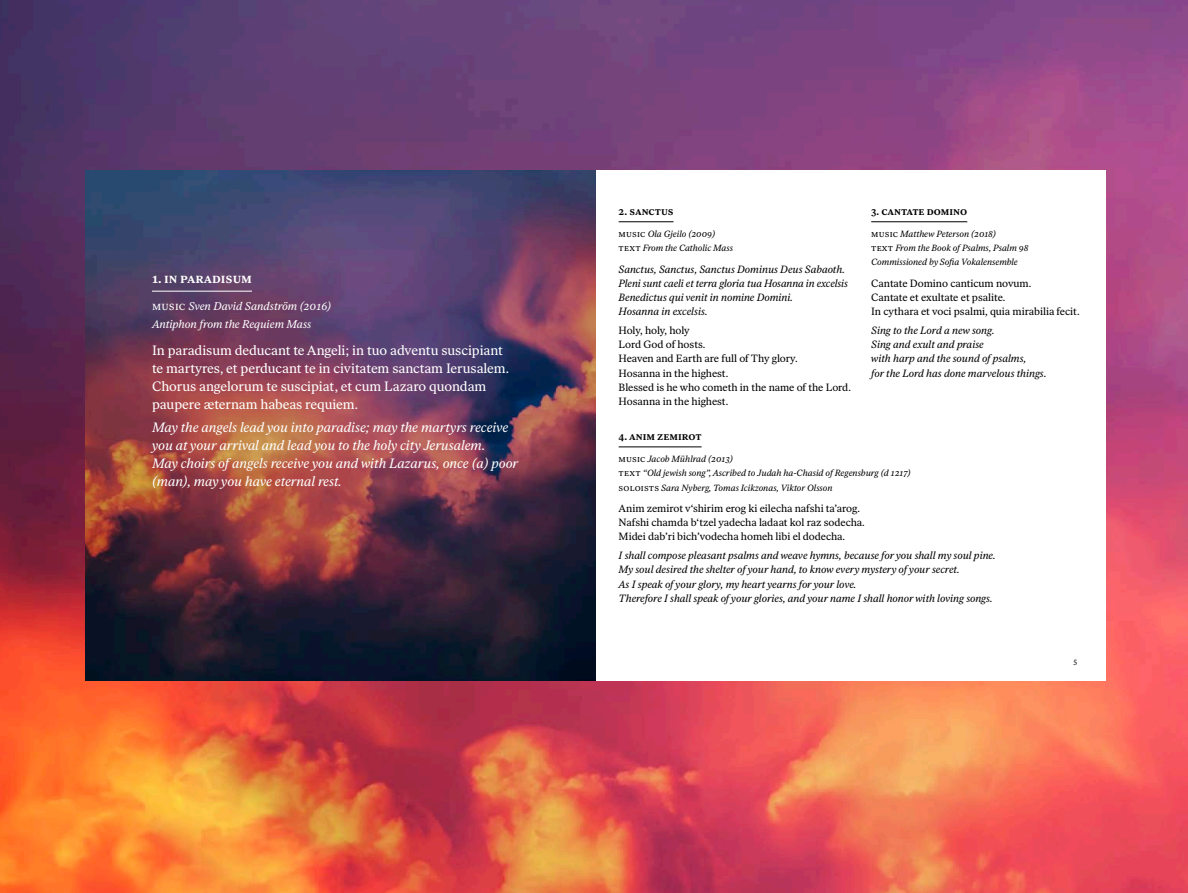
<style>
.page{position:relative;width:1188px;height:893px;background:#fff}
.page>*{position:absolute;margin:0;border:0;box-sizing:border-box;transform-origin:0 0}
.t1{font:italic 13.5px/18px "Ivar Text";letter-spacing:-.005em;color:#fff}
.t2{font:13.5px/18px "Ivar Text";color:#fff}
.t3{font:600 13.2px "Ivar Text";color:#fff}
.t4{font:italic 11.25px/17.9px "Ivar Text";letter-spacing:-.005em;color:#fff}
.t5{font:italic 10.5px/14.2px "Ivar Text";letter-spacing:-.005em;color:#000}
.t6{font:10.5px/14.2px "Ivar Text";letter-spacing:-.005em;color:#000}
.t7{font:600 10.5px "Ivar Text";color:#000}
.t8{font:italic 9px/14.2px "Ivar Text";color:#000}
.t9{font:7.5px "Ivar Text";color:#000}
.s1{font-style:normal}
</style>
<div class="page">
<img style="left:0;top:0;width:1188px;height:892px">
<div style="left:85px;top:170px;width:1021px;height:510px;background:#fff"></div>
<hr style="left:619px;top:221px;width:55px;height:1px;background:#000">
<hr style="left:871px;top:221px;width:96px;height:1px;background:#000">
<hr style="left:619px;top:446px;width:83px;height:1px;background:#000">
<img style="left:85px;top:170px;width:510px;height:510px">
<hr style="left:152px;top:291px;width:100px;height:1px;background:#fff">
<p class="t3" style="left:152px;top:270px;width:102px">1. in paradisum</p>
<p class="t4" style="left:152px;top:297px;width:181px"><span class="s1">music</span> Sven David Sandström (2016)<br>Antiphon from the Requiem Mass</p>
<p class="t2" style="left:152px;top:341px;width:358px">In paradisum deducant te Angeli; in tuo adventu suscipiant te martyres, et perducant te in civitatem sanctam Ierusalem.<br>Chorus angelorum te suscipiat, et cum Lazaro quondam paupere æternam habeas requiem.</p>
<p class="t1" style="left:152px;top:418px;width:368px">May the angels lead you into paradise; may the martyrs receive you at your arrival and lead you to the holy city Jerusalem.<br>May choirs of angels receive you and with Lazarus, once (a) poor (man), may you have eternal rest.</p>
<p class="t7" style="left:619px;top:205px;width:56px">2. sanctus</p>
<p class="t8" style="left:619px;top:227px;width:116px"><span class="s1">music</span> Ola Gjeilo (2009) <span class="s1">text</span> From the Catholic Mass</p>
<p class="t5" style="left:619px;top:262px;width:231px">Sanctus, Sanctus, Sanctus Dominus Deus Sabaoth.<br>Pleni sunt caeli et terra gloria tua Hosanna in excelsis Benedictus qui venit in nomine Domini.<br>Hosanna in excelsis.</p>
<p class="t6" style="left:619px;top:323px;width:234px">Holy, holy, holy<br>Lord God of hosts.<br>Heaven and Earth are full of Thy glory.<br>Hosanna in the highest.<br>Blessed is he who cometh in the name of the Lord.<br>Hosanna in the highest.</p>
<p class="t7" style="left:871px;top:205px;width:98px">3. cantate domino</p>
<p class="t8" style="left:871px;top:227px;width:159px"><span class="s1">music</span> Matthew Peterson (2018)<br><span class="s1">text</span> From the Book of Psalms, Psalm 98<br>Commissioned by Sofia Vokalensemble</p>
<p class="t6" style="left:871px;top:276px;width:210px">Cantate Domino canticum novum.<br>Cantate et exultate et psalite.<br>In cythara et voci psalmi, quia mirabilia fecit.</p>
<p class="t5" style="left:871px;top:323px;width:177px">Sing to the Lord a new song.<br>Sing and exult and praise<br>with harp and the sound of psalms,<br>for the Lord has done marvelous things.</p>
<p class="t7" style="left:619px;top:430px;width:84px">4. anim zemirot</p>
<p class="t8" style="left:619px;top:452px;width:294px"><span class="s1">music</span> Jacob Mühlrad (2013)<br><span class="s1">text</span> “Old jewish song”, Ascribed to Judah ha-Chasid of Regensburg (d 1217) <span class="s1">soloists</span> Sara Nyberg, Tomas Icikzonas, Viktor Olsson</p>
<p class="t6" style="left:619px;top:501px;width:248px">Anim zemirot v‘shirim erog ki eilecha nafshi ta’arog.<br>Nafshi chamda b‘tzel yadecha ladaat kol raz sodecha.<br>Midei dab’ri bich’vodecha homeh libi el dodecha.</p>
<p class="t5" style="left:619px;top:548px;width:378px">I shall compose pleasant psalms and weave hymns, because for you shall my soul pine.<br>My soul desired the shelter of your hand, to know every mystery of your secret.<br>As I speak of your glory, my heart yearns for your love.<br>Therefore I shall speak of your glories, and your name I shall honor with loving songs.</p>
<p class="t9" style="left:1073px;top:658px;width:6px">5</p>
</div>
